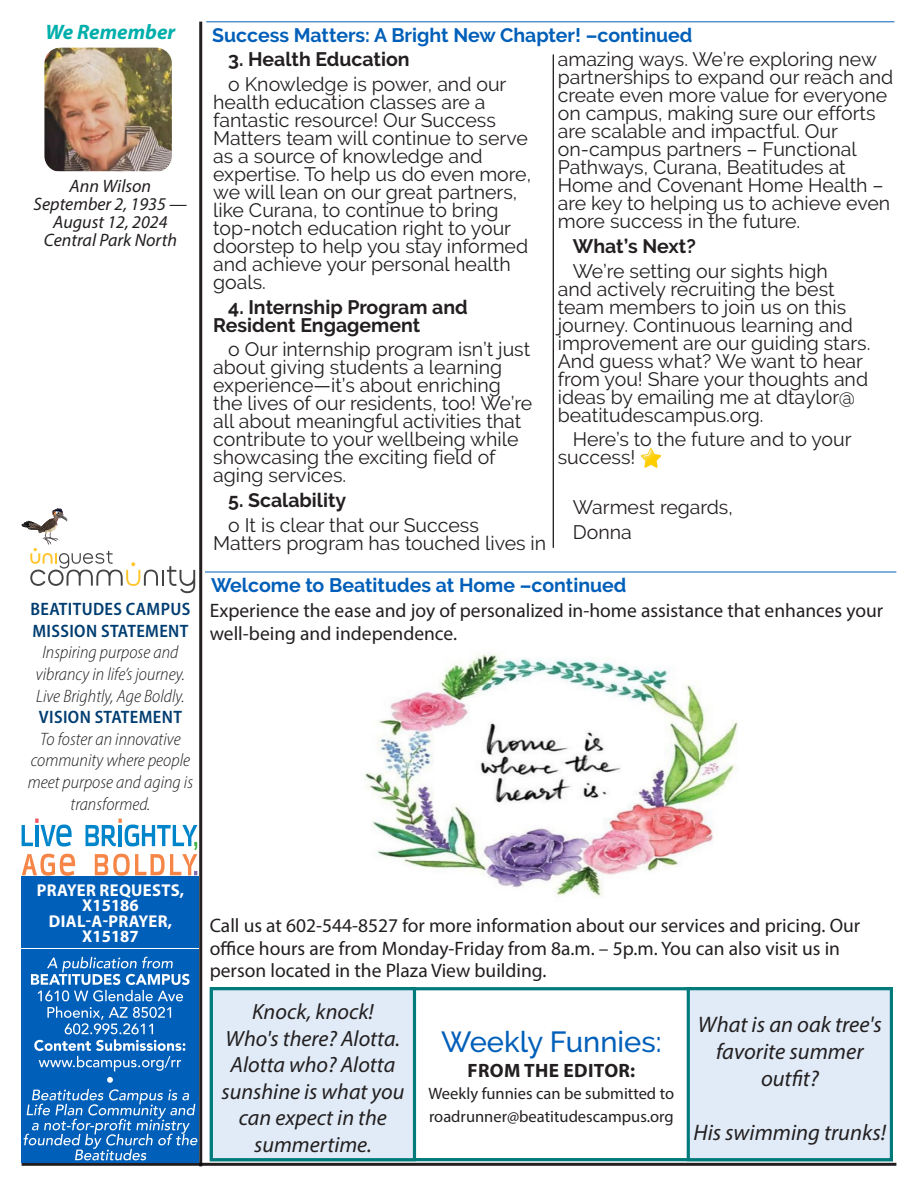
<style>
.page{position:relative;width:918px;height:1188px;background:#fff}
.page>*{position:absolute;margin:0;border:0;box-sizing:border-box;transform-origin:0 0}
.Heading_-_Main_Article{font:500 29.1px "Raleway";color:#005fb9}
.t1{font:italic 22.5px/27px "Myriad Pro";color:#231f20;text-align:center}
.t2{font:italic 22.05px/26.5px "Myriad Pro";color:#231f20;text-align:center}
.Events{font:italic 700 21px "Myriad Pro";color:#00afab}
.NEW_Articles{font:19.5px/18px "Raleway";color:#231f20}
.t3{font:19.5px "Myriad Pro";color:#231f20}
.NEW_Articles-2{font:700 19.5px/18px "Raleway";color:#231f20}
.Heading_-_Continuation{font:700 19.5px "Raleway";color:#005fb9}
.NEW_Articles-3{font:700 19.35px "Myriad Pro";letter-spacing:.02em;color:#231f20}
.Writer_Byline{font:italic 300 semi-condensed 18px/21.6px "Myriad Pro";color:#231f20;text-align:center}
.Events-2{font:italic 18px "Myriad Pro";color:#231f20}
.Writer_Byline-2{font:600 semi-condensed 18px/21.6px "Myriad Pro";letter-spacing:.02em;color:#003d71}
.NEW_Articles-4{font:700 17.1px/15.6px "Myriad Pro";letter-spacing:.015em;color:#fff;text-align:center}
.NEW_Articles-5{font:16.5px/22.5px "Myriad Pro";color:#231f20}
</style>
<div class="page">
<hr style="left:22px;top:1163px;width:874px;height:3px;background:#231f20">
<div style="left:22px;top:949px;width:177px;height:214px;background:#005fb9"></div>
<svg style="left:23px;top:1089px;width:174px;height:71px"></svg>
<svg style="left:107px;top:1077px;width:6px;height:6px"></svg>
<svg style="left:31px;top:957px;width:159px;height:114px"></svg>
<hr style="left:199px;top:22px;width:3px;height:1144px;background:#231f20">
<div style="left:22px;top:877px;width:177px;height:71px;background:#005fb9"></div>
<svg style="left:22px;top:819px;width:50px;height:28px"></svg>
<svg style="left:22px;top:854px;width:53px;height:22px"></svg>
<svg style="left:86px;top:819px;width:111px;height:57px"></svg>
<svg style="left:22px;top:508px;width:173px;height:85px"></svg>
<hr style="left:206px;top:21px;width:688px;height:1px;background:#005fb9">
<hr style="left:553px;top:55px;width:1px;height:493px;background:#231f20">
<hr style="left:205px;top:572px;width:691px;height:1px;background:#005fb9">
<img style="left:44px;top:48px;width:128px;height:124px">
<img style="left:640px;top:448px;width:21px;height:20px">
<img style="left:364px;top:653px;width:374px;height:244px">
<div style="left:211px;top:989px;width:203px;height:171px;background:#e0ebf7"></div>
<div style="left:210px;top:987px;width:206px;height:174px;border:3px solid #007a7b"></div>
<div style="left:688px;top:989px;width:203px;height:171px;background:#e0ebf7"></div>
<div style="left:687px;top:987px;width:206px;height:174px;border:3px solid #007a7b"></div>
<p class="Events" style="left:46px;top:18px;width:131px">We Remember</p>
<p class="Events-2" style="left:70px;top:175px;width:83px">Ann Wilson</p>
<p class="Events-2" style="left:34px;top:193px;width:155px">September 2, 1935 —</p>
<p class="Events-2" style="left:53px;top:211px;width:116px">August 12, 2024</p>
<p class="Events-2" style="left:44px;top:229px;width:135px">Central Park North</p>
<p class="Writer_Byline-2" style="left:30px;top:598px;width:161px">BEATITUDES CAMPUS<br>MISSION STATEMENT</p>
<p class="Writer_Byline" style="left:36px;top:641px;width:151px">Inspiring purpose and vibrancy in life’s journey.</p>
<p class="Writer_Byline" style="left:36px;top:685px;width:150px">Live Brightly, Age Boldly.</p>
<p class="Writer_Byline-2" style="left:39px;top:706px;width:145px">VISION STATEMENT</p>
<p class="Writer_Byline" style="left:28px;top:728px;width:167px">To foster an innovative community where people meet purpose and aging is transformed.</p>
<p class="Heading_-_Continuation" style="left:212px;top:24px;width:482px">Success Matters: A Bright New Chapter! –continued</p>
<p class="NEW_Articles-2" style="left:228px;top:50px;width:183px">3. Health Education</p>
<p class="NEW_Articles" style="left:213px;top:75px;width:319px;text-indent:15px">o Knowledge is power, and our health education classes are a fantastic resource! Our Success<br>Matters team will continue to serve as a source of knowledge and expertise. To help us do even more, we will lean on our great partners, like Curana, to continue to bring top-notch education right to your doorstep to help you stay informed and achieve your personal health goals.</p>
<p class="NEW_Articles-2" style="left:213px;top:298px;width:256px;text-indent:15px">4. Internship Program and<br>Resident Engagement</p>
<p class="NEW_Articles" style="left:213px;top:340px;width:321px;text-indent:15px">o Our internship program isn’t just about giving students a learning experience—it’s about enriching the lives of our residents, too! We’re all about meaningful activities that contribute to your wellbeing while showcasing the exciting field of aging services.</p>
<p class="NEW_Articles-2" style="left:228px;top:491px;width:120px">5. Scalability</p>
<p class="NEW_Articles" style="left:213px;top:516px;width:335px;text-indent:15px">o It is clear that our Success<br>Matters program has touched lives in</p>
<p class="NEW_Articles" style="left:558px;top:50px;width:337px">amazing ways. We’re exploring new partnerships to expand our reach and create even more value for everyone on campus, making sure our efforts are scalable and impactful. Our on-campus partners – Functional Pathways, Curana, Beatitudes at Home and Covenant Home Health – are key to helping us to achieve even more success in the future.</p>
<p class="NEW_Articles-2" style="left:573px;top:237px;width:125px">What’s Next?</p>
<p class="NEW_Articles" style="left:558px;top:262px;width:314px;text-indent:15px">We’re setting our sights high<br>and actively recruiting the best team members to join us on this journey. Continuous learning and improvement are our guiding stars.<br>And guess what? We want to hear from you! Share your thoughts and ideas by emailing me at dtaylor@ beatitudescampus.org.</p>
<p class="NEW_Articles" style="left:558px;top:430px;width:295px;text-indent:15px">Here’s to the future and to your success!</p>
<p class="NEW_Articles" style="left:573px;top:498px;width:162px">Warmest regards,</p>
<p class="NEW_Articles" style="left:573px;top:523px;width:60px">Donna</p>
<p class="Heading_-_Continuation" style="left:211px;top:574px;width:417px">Welcome to Beatitudes at Home –continued</p>
<p class="t3" style="left:210px;top:599px;width:675px">Experience the ease and joy of personalized in-home assistance that enhances your</p>
<p class="t3" style="left:210px;top:621px;width:249px">well-being and independence.</p>
<p class="NEW_Articles-4" style="left:37px;top:881px;width:149px">PRAYER REQUESTS,<br>X15186<br>DIAL-A-PRAYER,<br>X15187</p>
<p class="t3" style="left:210px;top:914px;width:652px">Call us at 602-544-8527 for more information about our services and pricing. Our</p>
<p class="t3" style="left:210px;top:936px;width:632px">office hours are from Monday-Friday from 8a.m. – 5p.m. You can also visit us in</p>
<p class="t3" style="left:210px;top:959px;width:338px">person located in the Plaza View building.</p>
<p class="t2" style="left:222px;top:998px;width:184px">Knock, knock!<br>Who's there? Alotta.<br>Alotta who? Alotta sunshine is what you can expect in the summertime.</p>
<p class="Heading_-_Main_Article" style="left:441px;top:1025px;width:222px">Weekly Funnies:</p>
<p class="NEW_Articles-3" style="left:468px;top:1057px;width:169px">FROM THE EDITOR:</p>
<p class="NEW_Articles-5" style="left:429px;top:1082px;width:247px">Weekly funnies can be submitted to roadrunner@beatitudescampus.org</p>
<p class="t1" style="left:698px;top:1010px;width:185px">What is an oak tree's favorite summer outfit?</p>
<p class="t1" style="left:694px;top:1119px;width:194px">His swimming trunks!</p>
</div>
